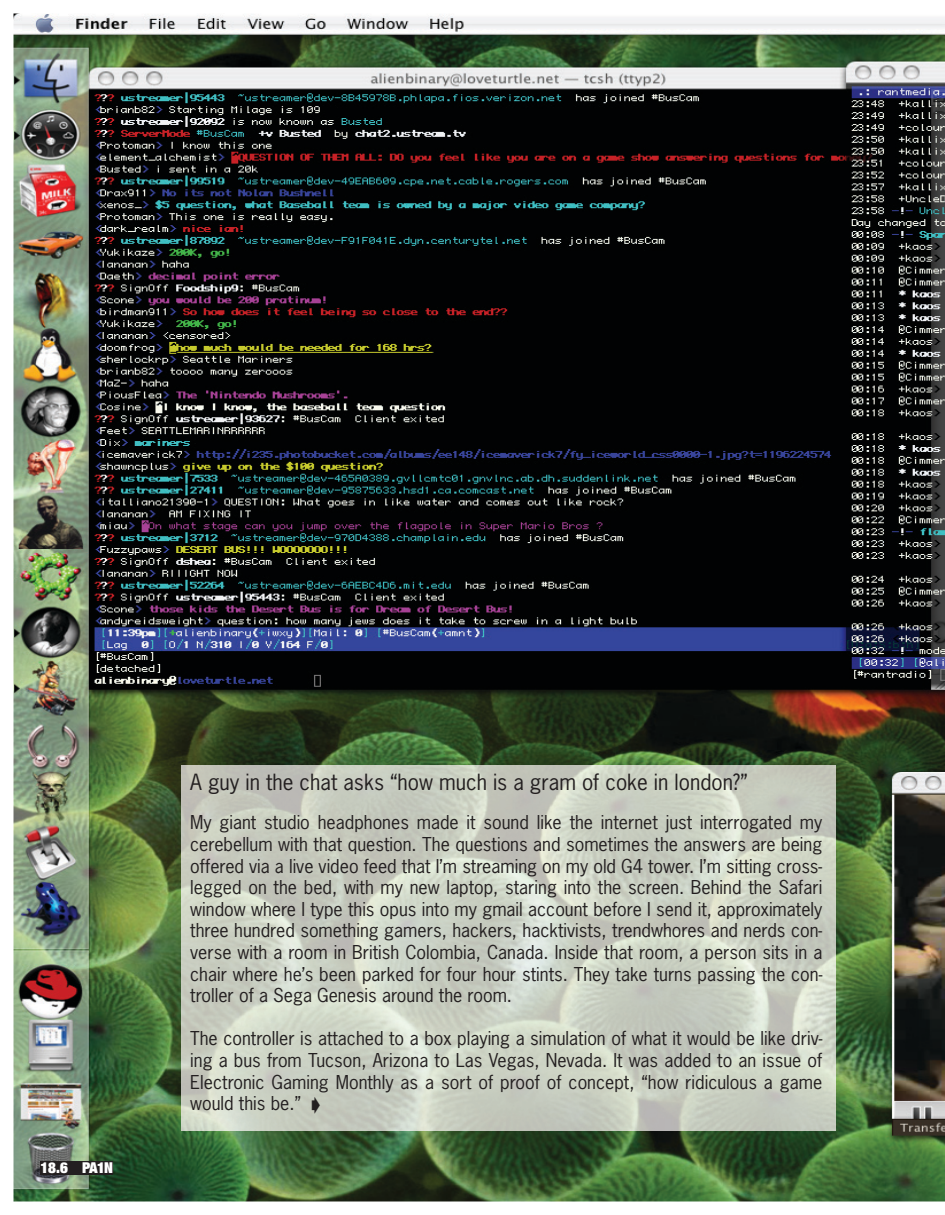
<style>
.page{position:relative;width:945px;height:1215px;background:#fff}
.page>*{position:absolute;margin:0;border:0;box-sizing:border-box;transform-origin:0 0}
.t1{font:21px "News Gothic Std";color:#231f20}
.t2{font:18px/21.6px "News Gothic Std";color:#231f20;text-align:justify}
.t3{font:900 condensed 15px "Helvetica Neue LT Std";letter-spacing:-.05em;color:#fff}
.s1{font-family:"Universal Std Newswith Comm Pi"}
</style>
<div class="page">
<img style="left:14px;top:14px;width:931px;height:1188px">
<img style="left:181px;top:766px;width:654px;height:365px">
<div style="left:40px;top:1161px;width:73px;height:13px;background:#231f20"></div>
<p class="t3" style="left:40px;top:1158px;width:74px">18.6 PA1N</p>
<p class="t1" style="left:190px;top:768px;width:559px">A guy in the chat asks “how much is a gram of coke in london?”</p>
<p class="t2" style="left:190px;top:812px;width:634px">My giant studio headphones made it sound like the internet just interrogated my cerebellum with that question. The questions and sometimes the answers are being offered via a live video feed that I’m streaming on my old G4 tower. I’m sitting cross&shy;legged on the bed, with my new laptop, staring into the screen. Behind the Safari window where I type this opus into my gmail account before I send it, approximately three hundred something gamers, hackers, hacktivists, trendwhores and nerds con&shy;verse with a room in British Colombia, Canada. Inside that room, a person sits in a chair where he’s been parked for four hour stints. They take turns passing the con&shy;troller of a Sega Genesis around the room.</p>
<p class="t2" style="left:190px;top:1028px;width:634px">The controller is attached to a box playing a simulation of what it would be like driv&shy;ing a bus from Tucson, Arizona to Las Vegas, Nevada. It was added to an issue of Electronic Gaming Monthly as a sort of proof of concept, “how ridiculous a game would this be.” <span class="s1">→</span></p>
</div>
